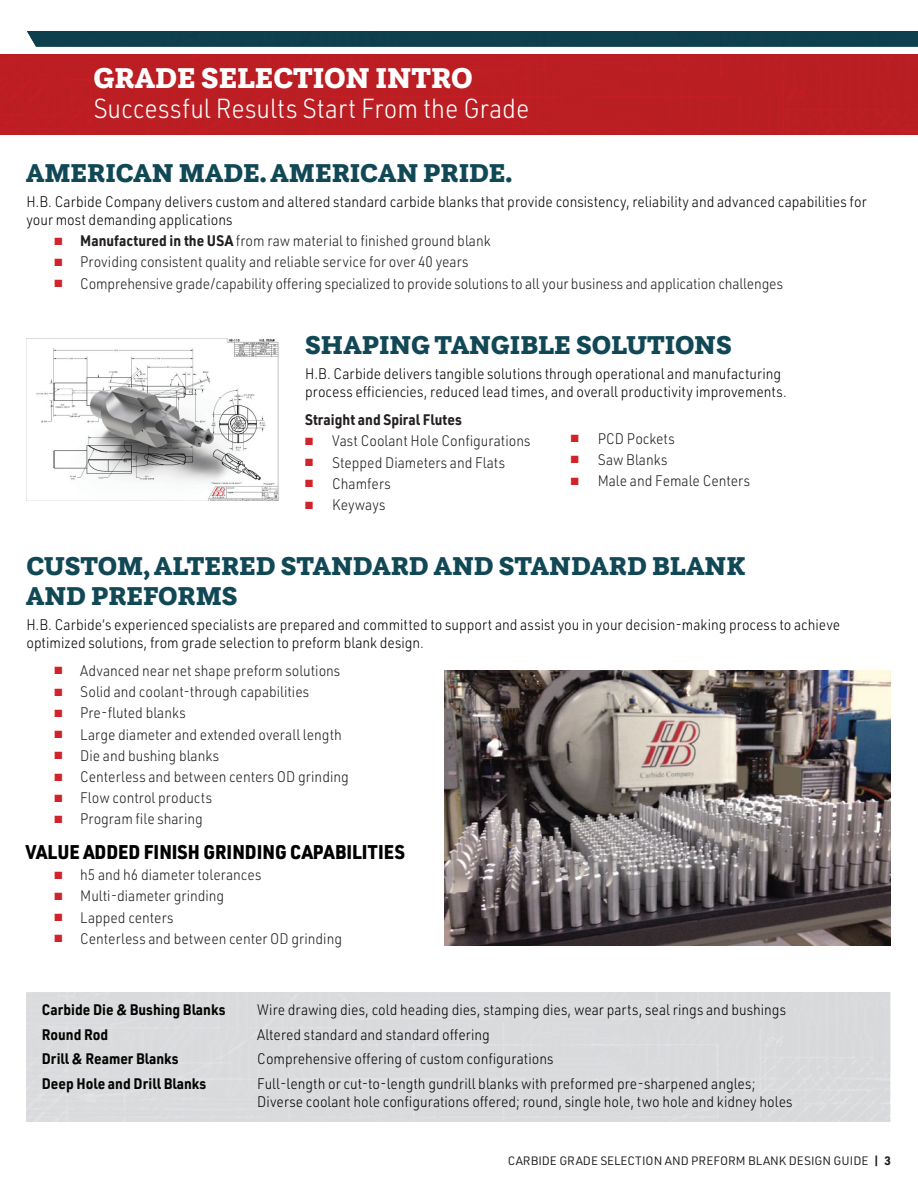
<style>
.page{position:relative;width:918px;height:1188px;background:#fff}
.page>*{position:absolute;margin:0;border:0;box-sizing:border-box;transform-origin:0 0}
.t1{font:900 30px "Questa Slab";color:#fff}
.t2{font:900 27px/30px "Questa Slab";color:#114855}
.t3{font:300 27px "URWDIN";color:#fff;scale:.91 1}
.t4{font:900 19.5px "URWDIN";color:#010101;scale:.91 1}
.t5{font:300 15px/18px "URWDIN";color:#040503;scale:.91 1}
.t6{font:300 15px "URWDIN";color:#231f20;scale:.91 1}
.t7{font:700 15px "URWDIN";color:#040503;scale:.91 1}
.t8{font:700 15px "URWDIN";color:#231f20;scale:.91 1}
.t9{font:12px "URWDIN";color:#231f20}
.s1{color:#d1232a}
.s2{font-weight:700}
</style>
<div class="page">
<div style="left:0;top:54px;width:918px;height:81px;background:#bb1e23"></div>
<div style="left:27px;top:31px;width:891px;height:16px;background:#0e3f4d"></div>
<img style="left:445px;top:671px;width:445px;height:274px">
<img style="left:26px;top:338px;width:252px;height:163px">
<h1 class="t1" style="left:93px;top:58px;width:381px">GRADE SELECTION INTRO</h1>
<h2 class="t3" style="left:93px;top:90px;width:481px">Successful Results Start From the Grade</h2>
<h2 class="t2" style="left:26px;top:158px;width:488px">AMERICAN MADE. AMERICAN PRIDE.</h2>
<p class="t5" style="left:26px;top:192px;width:925px">H.B. Carbide Company delivers custom and altered standard carbide blanks that provide consistency, reliability and advanced capabilities for your most demanding applications</p>
<p class="t6" style="left:55px;top:231px;width:481px"><span class="s1">■</span> <span class="s2">Manufactured in the USA</span> from raw material to finished ground blank</p>
<p class="t6" style="left:55px;top:252px;width:456px"><span class="s1">■</span> Providing consistent quality and reliable service for over 40 years</p>
<p class="t6" style="left:55px;top:274px;width:802px"><span class="s1">■</span> Comprehensive grade/capability offering specialized to provide solutions to all your business and application challenges</p>
<h2 class="t2" style="left:305px;top:330px;width:428px">SHAPING TANGIBLE SOLUTIONS</h2>
<p class="t5" style="left:305px;top:364px;width:531px">H.B. Carbide delivers tangible solutions through operational and manufacturing process efficiencies, reduced lead times, and overall productivity improvements.</p>
<p class="t8" style="left:305px;top:410px;width:174px">Straight and Spiral Flutes</p>
<p class="t6" style="left:305px;top:431px;width:249px"><span class="s1">■</span> Vast Coolant Hole Configurations</p>
<p class="t6" style="left:305px;top:453px;width:221px"><span class="s1">■</span> Stepped Diameters and Flats</p>
<p class="t6" style="left:305px;top:474px;width:96px"><span class="s1">■</span> Chamfers</p>
<p class="t6" style="left:305px;top:495px;width:90px"><span class="s1">■</span> Keyways</p>
<p class="t6" style="left:571px;top:429px;width:116px"><span class="s1">■</span> PCD Pockets</p>
<p class="t6" style="left:571px;top:450px;width:108px"><span class="s1">■</span> Saw Blanks</p>
<p class="t6" style="left:571px;top:471px;width:199px"><span class="s1">■</span> Male and Female Centers</p>
<h2 class="t2" style="left:26px;top:551px;width:721px">CUSTOM, ALTERED STANDARD AND STANDARD BLANK<br>AND PREFORMS</h2>
<p class="t5" style="left:26px;top:615px;width:896px">H.B. Carbide’s experienced specialists are prepared and committed to support and assist you in your decision-making process to achieve optimized solutions, from grade selection to preform blank design.</p>
<p class="t6" style="left:55px;top:661px;width:315px"><span class="s1">■</span> Advanced near net shape preform solutions</p>
<p class="t6" style="left:55px;top:682px;width:281px"><span class="s1">■</span> Solid and coolant-through capabilities</p>
<p class="t6" style="left:55px;top:703px;width:146px"><span class="s1">■</span> Pre-fluted blanks</p>
<p class="t6" style="left:55px;top:724px;width:317px"><span class="s1">■</span> Large diameter and extended overall length</p>
<p class="t6" style="left:55px;top:746px;width:182px"><span class="s1">■</span> Die and bushing blanks</p>
<p class="t6" style="left:55px;top:767px;width:325px"><span class="s1">■</span> Centerless and between centers OD grinding</p>
<p class="t6" style="left:55px;top:788px;width:174px"><span class="s1">■</span> Flow control products</p>
<p class="t6" style="left:55px;top:809px;width:164px"><span class="s1">■</span> Program file sharing</p>
<h3 class="t4" style="left:26px;top:838px;width:418px">VALUE ADDED FINISH GRINDING CAPABILITIES</h3>
<p class="t6" style="left:55px;top:865px;width:229px"><span class="s1">■</span> h5 and h6 diameter tolerances</p>
<p class="t6" style="left:55px;top:886px;width:188px"><span class="s1">■</span> Multi-diameter grinding</p>
<p class="t6" style="left:55px;top:908px;width:132px"><span class="s1">■</span> Lapped centers</p>
<p class="t6" style="left:55px;top:929px;width:317px"><span class="s1">■</span> Centerless and between center OD grinding</p>
<p class="t7" style="left:42px;top:999px;width:204px">Carbide Die &amp; Bushing Blanks</p>
<p class="t5" style="left:257px;top:1000px;width:583px">Wire drawing dies, cold heading dies, stamping dies, wear parts, seal rings and bushings</p>
<p class="t7" style="left:42px;top:1024px;width:75px">Round Rod</p>
<p class="t5" style="left:257px;top:1025px;width:257px">Altered standard and standard offering</p>
<p class="t7" style="left:42px;top:1049px;width:152px">Drill &amp; Reamer Blanks</p>
<p class="t5" style="left:257px;top:1050px;width:327px">Comprehensive offering of custom configurations</p>
<p class="t7" style="left:42px;top:1073px;width:182px">Deep Hole and Drill Blanks</p>
<p class="t5" style="left:257px;top:1074px;width:590px">Full-length or cut-to-length gundrill blanks with preformed pre-sharpened angles;<br>Diverse coolant hole configurations offered; round, single hole, two hole and kidney holes</p>
<p class="t9" style="left:508px;top:1153px;width:385px">CARBIDE GRADE SELECTION AND PREFORM BLANK DESIGN GUIDE <span class="s2">| 3</span></p>
</div>
